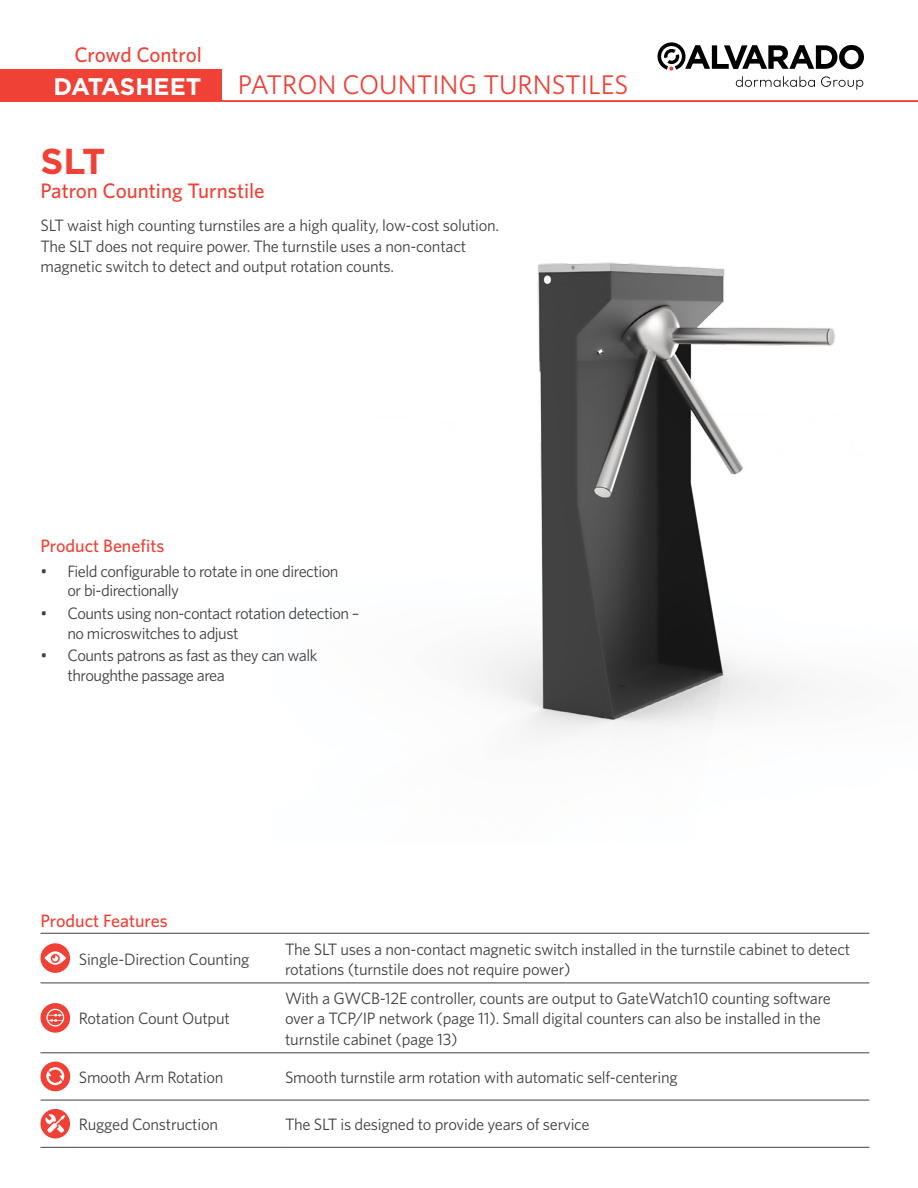
<style>
.page{position:relative;width:918px;height:1188px;background:#fff}
.page>*{position:absolute;margin:0;border:0;box-sizing:border-box;transform-origin:0 0}
.t1{font:700 36px "Gotham";color:#ef4136}
.t2{font:27px "Whitney";color:#ef4136}
.t3{font:700 24px "Gotham";letter-spacing:-.005em;color:#fff}
.t4{font:500 21px "Whitney";color:#ef4136}
.t5{font:500 18px "Whitney";color:#ef4136}
.t6{font:16.5px/20.2px "Whitney";letter-spacing:-.015em;color:#414042}
</style>
<div class="page">
<img style="left:473px;top:262px;width:362px;height:476px">
<div style="left:0;top:69px;width:221px;height:33px;background:#ef4136"></div>
<svg style="left:221px;top:101px;width:697px;height:1px"></svg>
<svg style="left:657px;top:42px;width:207px;height:48px"></svg>
<hr style="left:40px;top:933px;width:39px;height:1px;background:#414042">
<hr style="left:79px;top:933px;width:206px;height:1px;background:#414042">
<hr style="left:285px;top:933px;width:584px;height:1px;background:#414042">
<hr style="left:40px;top:983px;width:39px;height:1px;background:#414042">
<hr style="left:79px;top:983px;width:206px;height:1px;background:#414042">
<hr style="left:285px;top:983px;width:584px;height:1px;background:#414042">
<hr style="left:40px;top:1053px;width:39px;height:1px;background:#414042">
<hr style="left:79px;top:1053px;width:206px;height:1px;background:#414042">
<hr style="left:285px;top:1053px;width:584px;height:1px;background:#414042">
<hr style="left:40px;top:1100px;width:39px;height:1px;background:#414042">
<hr style="left:79px;top:1100px;width:206px;height:1px;background:#414042">
<hr style="left:285px;top:1100px;width:584px;height:1px;background:#414042">
<hr style="left:40px;top:1147px;width:39px;height:1px;background:#414042">
<hr style="left:79px;top:1147px;width:206px;height:1px;background:#414042">
<hr style="left:285px;top:1147px;width:584px;height:1px;background:#414042">
<svg style="left:40px;top:943px;width:30px;height:30px"></svg>
<svg style="left:40px;top:1003px;width:30px;height:30px"></svg>
<svg style="left:41px;top:1062px;width:29px;height:29px"></svg>
<svg style="left:40px;top:1109px;width:30px;height:29px"></svg>
<p class="t4" style="left:74px;top:41px;width:129px">Crowd Control</p>
<h3 class="t3" style="left:54px;top:70px;width:149px">DATASHEET</h3>
<h2 class="t2" style="left:238px;top:67px;width:392px">PATRON COUNTING TURNSTILES</h2>
<h1 class="t1" style="left:40px;top:137px;width:67px">SLT</h1>
<p class="t4" style="left:40px;top:176px;width:226px">Patron Counting Turnstile</p>
<p class="t6" style="left:40px;top:215px;width:460px">SLT waist high counting turnstiles are a high quality, low-cost solution.<br>The SLT does not require power. The turnstile uses a non-contact magnetic switch to detect and output rotation counts.</p>
<p class="t5" style="left:40px;top:534px;width:125px">Product Benefits</p>
<p class="t6" style="left:67px;top:561px;width:273px;line-height:19.8px;text-indent:-27px">• Field configurable to rotate in one direction or bi-directionally</p>
<p class="t6" style="left:67px;top:603px;width:293px;line-height:19.8px;text-indent:-27px">• Counts using non-contact rotation detection – no microswitches to adjust</p>
<p class="t6" style="left:67px;top:645px;width:252px;line-height:19.8px;text-indent:-27px">• Counts patrons as fast as they can walk throughthe passage area</p>
<p class="t5" style="left:40px;top:909px;width:129px">Product Features</p>
<p class="t6" style="left:79px;top:948px;width:172px">Single-Direction Counting</p>
<p class="t6" style="left:285px;top:938px;width:567px">The SLT uses a non-contact magnetic switch installed in the turnstile cabinet to detect rotations (turnstile does not require power)</p>
<p class="t6" style="left:79px;top:1008px;width:153px">Rotation Count Output</p>
<p class="t6" style="left:285px;top:988px;width:547px">With a GWCB-12E controller, counts are output to GateWatch10 counting software over a TCP/IP network (page 11). Small digital counters can also be installed in the turnstile cabinet (page 13)</p>
<p class="t6" style="left:79px;top:1067px;width:146px">Smooth Arm Rotation</p>
<p class="t6" style="left:285px;top:1067px;width:394px">Smooth turnstile arm rotation with automatic self-centering</p>
<p class="t6" style="left:79px;top:1114px;width:141px">Rugged Construction</p>
<p class="t6" style="left:285px;top:1114px;width:306px">The SLT is designed to provide years of service</p>
</div>
